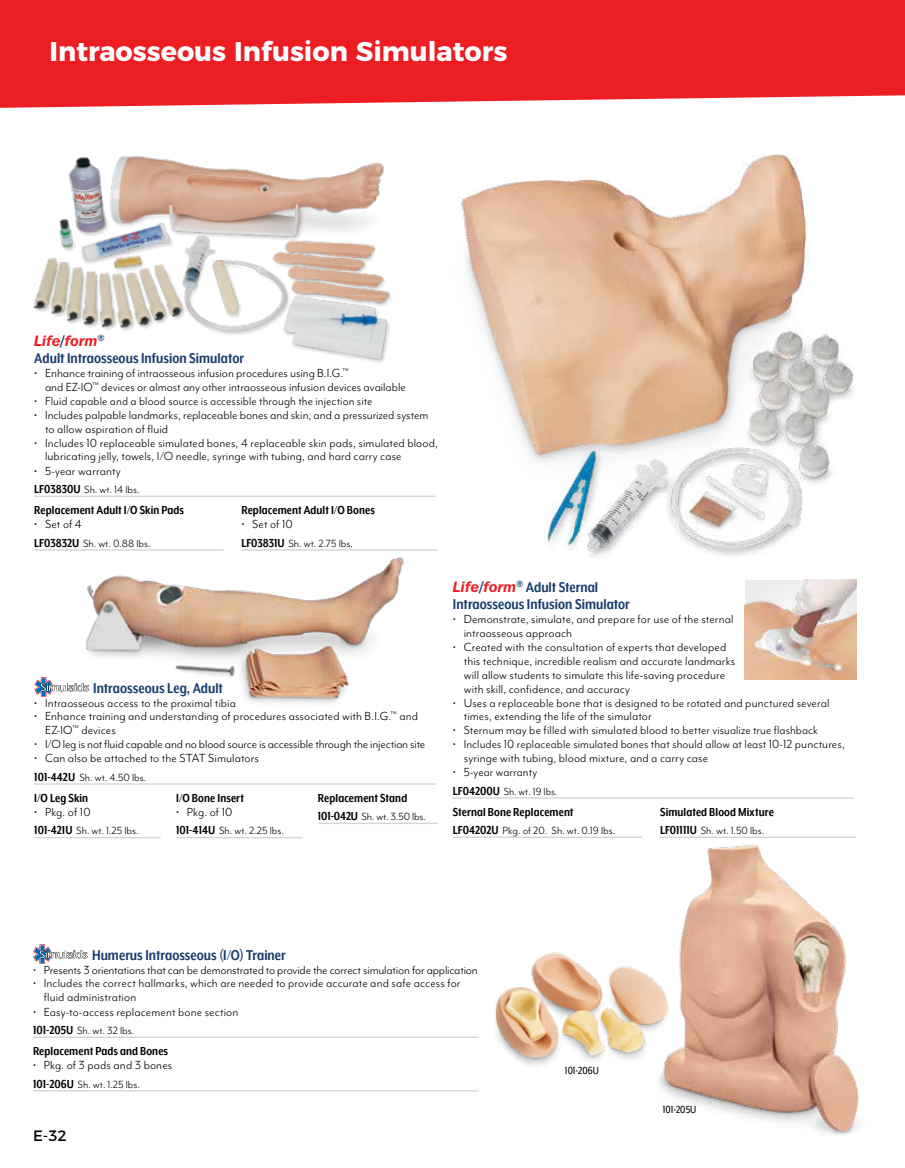
<style>
.page{position:relative;width:905px;height:1168px;background:#fff}
.page>*{position:absolute;margin:0;border:0;box-sizing:border-box;transform-origin:0 0}
.t1{font:700 27px "Montserrat";color:#fff}
.t2{font:700 16.5px/17.2px "Mr Eaves XL Mod Nar OT";color:#193e6e}
.t3{font:italic 600 15px "Franklin Gothic IT Cby BT";letter-spacing:.005em;color:#ed1d24}
.t4{font:15px "Montserrat";color:#000}
.t5{font:13.5px/14px "Mr Eaves Mod OT";letter-spacing:.005em;color:#000}
.t6{font:700 13.5px "Mr Eaves XL Mod Nar OT";letter-spacing:.01em;color:#000}
.t7{font:13.5px "Mr Eaves Mod OT";letter-spacing:-.015em;color:#000}
.t8{font:12px "Mr Eaves Mod OT";color:#000}
.t9{font:12px "Mr Eaves XL Mod Nar OT";letter-spacing:.005em;color:#000}
.s1{color:#193e6e}
.s2{font-family:"Mr Eaves XL Mod Nar OT";font-weight:700;font-size:13.5px}
.s3{font-family:"Franklin Gothic IT Cby BT";font-weight:600;font-style:italic;font-size:15px;color:#ed1d24}
.s4{font-family:"Franklin Gothic IT Cby BT";font-weight:600;font-style:italic;font-size:15px}
</style>
<div class="page">
<div style="left:0;top:0;width:904px;height:108px;background:#ed1d24"></div>
<img style="left:435px;top:153px;width:419px;height:404px">
<img style="left:744px;top:580px;width:112px;height:99px">
<img style="left:33px;top:155px;width:359px;height:208px">
<hr style="left:34px;top:495px;width:401px;height:2px;background:#d5d7d8">
<hr style="left:34px;top:549px;width:189px;height:2px;background:#d5d7d8">
<hr style="left:241px;top:549px;width:196px;height:2px;background:#d5d7d8">
<hr style="left:453px;top:797px;width:400px;height:2px;background:#d5d7d8">
<hr style="left:453px;top:836px;width:189px;height:2px;background:#d5d7d8">
<hr style="left:660px;top:836px;width:196px;height:2px;background:#d5d7d8">
<img style="left:79px;top:549px;width:332px;height:155px">
<svg style="left:34px;top:677px;width:56px;height:20px"></svg>
<hr style="left:34px;top:783px;width:401px;height:2px;background:#d5d7d8">
<hr style="left:34px;top:837px;width:127px;height:1px;background:#d5d7d8">
<hr style="left:176px;top:837px;width:126px;height:1px;background:#d5d7d8">
<hr style="left:318px;top:822px;width:120px;height:2px;background:#d5d7d8">
<img style="left:659px;top:845px;width:200px;height:291px">
<img style="left:495px;top:945px;width:184px;height:136px">
<svg style="left:33px;top:944px;width:56px;height:20px"></svg>
<hr style="left:33px;top:1036px;width:445px;height:2px;background:#d5d7d8">
<hr style="left:33px;top:1090px;width:445px;height:1px;background:#d5d7d8">
<h1 class="t1" style="left:50px;top:29px;width:459px">Intraosseous Infusion Simulators</h1>
<p class="t3" style="left:34px;top:332px;width:72px">Life<span class="s1">/</span>form<sup>®</sup></p>
<p class="t2" style="left:34px;top:349px;width:211px">Adult Intraosseous Infusion Simulator</p>
<p class="t5" style="left:45px;top:366px;width:362px;text-indent:-11px">• Enhance training of intraosseous infusion procedures using B.I.G.<sup>™<br></sup>and EZ-IO<sup>™</sup> devices or almost any other intraosseous infusion devices available</p>
<p class="t5" style="left:34px;top:394px;width:339px">• Fluid capable and a blood source is accessible through the injection site</p>
<p class="t5" style="left:45px;top:408px;width:385px;text-indent:-11px">• Includes palpable landmarks, replaceable bones and skin, and a pressurized system to allow aspiration of fluid</p>
<p class="t5" style="left:45px;top:436px;width:394px;text-indent:-11px">• Includes 10 replaceable simulated bones, 4 replaceable skin pads, simulated blood, lubricating jelly, towels, I/O needle, syringe with tubing, and hard carry case</p>
<p class="t5" style="left:34px;top:464px;width:88px">• 5-year warranty</p>
<p class="t8" style="left:34px;top:483px;width:107px"><span class="s2">LF03830U</span> Sh. wt. 14 lbs.</p>
<p class="t6" style="left:34px;top:503px;width:151px">Replacement Adult I/O Skin Pads</p>
<p class="t5" style="left:34px;top:517px;width:49px">• Set of 4</p>
<p class="t8" style="left:34px;top:537px;width:118px"><span class="s2">LF03832U</span> Sh. wt. 0.88 lbs.</p>
<p class="t6" style="left:241px;top:503px;width:135px">Replacement Adult I/O Bones</p>
<p class="t5" style="left:241px;top:517px;width:53px">• Set of 10</p>
<p class="t8" style="left:241px;top:537px;width:113px"><span class="s2">LF03831U</span> Sh. wt. 2.75 lbs.</p>
<p class="t2" style="left:93px;top:679px;width:131px">Intraosseous Leg, Adult</p>
<p class="t5" style="left:34px;top:696px;width:203px">• Intraosseous access to the proximal tibia</p>
<p class="t5" style="left:45px;top:710px;width:374px;text-indent:-11px">• Enhance training and understanding of procedures associated with B.I.G.<sup>™</sup> and<br>EZ-IO<sup>™</sup> devices</p>
<p class="t5" style="left:34px;top:737px;width:392px">• I/O leg is not fluid capable and no blood source is accessible through the injection site</p>
<p class="t5" style="left:34px;top:751px;width:226px">• Can also be attached to the STAT Simulators</p>
<p class="t8" style="left:34px;top:771px;width:113px"><span class="s2">101-442U</span> Sh. wt. 4.50 lbs.</p>
<p class="t6" style="left:34px;top:790px;width:55px">I/O Leg Skin</p>
<p class="t5" style="left:34px;top:805px;width:58px">• Pkg. of 10</p>
<p class="t8" style="left:34px;top:824px;width:106px"><span class="s2">101-421U</span> Sh. wt. 1.25 lbs.</p>
<p class="t6" style="left:176px;top:790px;width:69px">I/O Bone Insert</p>
<p class="t5" style="left:176px;top:805px;width:58px">• Pkg. of 10</p>
<p class="t8" style="left:176px;top:824px;width:109px"><span class="s2">101-414U</span> Sh. wt. 2.25 lbs.</p>
<p class="t6" style="left:318px;top:790px;width:91px">Replacement Stand</p>
<p class="t8" style="left:318px;top:810px;width:109px"><span class="s2">101-042U</span> Sh. wt. 3.50 lbs.</p>
<p class="t2" style="left:453px;top:578px;width:178px"><span class="s3">Life</span><span class="s4">/</span><span class="s3">form</span><sup>®</sup> Adult Sternal<br>Intraosseous Infusion Simulator</p>
<p class="t5" style="left:464px;top:612px;width:271px;text-indent:-11px">• Demonstrate, simulate, and prepare for use of the sternal intraosseous approach</p>
<p class="t5" style="left:464px;top:640px;width:273px;text-indent:-11px">• Created with the consultation of experts that developed this technique, incredible realism and accurate landmarks will allow students to simulate this life-saving procedure with skill, confidence, and accuracy</p>
<p class="t5" style="left:464px;top:696px;width:367px;text-indent:-11px">• Uses a replaceable bone that is designed to be rotated and punctured several times, extending the life of the simulator</p>
<p class="t5" style="left:453px;top:723px;width:366px">• Sternum may be filled with simulated blood to better visualize true flashback</p>
<p class="t5" style="left:464px;top:737px;width:382px;text-indent:-11px">• Includes 10 replaceable simulated bones that should allow at least 10-12 punctures, syringe with tubing, blood mixture, and a carry case</p>
<p class="t5" style="left:453px;top:765px;width:86px">• 5-year warranty</p>
<p class="t8" style="left:453px;top:784px;width:106px"><span class="s2">LF04200U</span> Sh. wt. 19 lbs.</p>
<p class="t6" style="left:453px;top:804px;width:122px">Sternal Bone Replacement</p>
<p class="t8" style="left:453px;top:824px;width:164px"><span class="s2">LF04202U</span> Pkg. of 20. Sh. wt. 0.19 lbs.</p>
<p class="t6" style="left:660px;top:804px;width:115px">Simulated Blood Mixture</p>
<p class="t8" style="left:660px;top:824px;width:106px"><span class="s2">LF01111U</span> Sh. wt. 1.50 lbs.</p>
<p class="t2" style="left:92px;top:946px;width:195px">Humerus Intraosseous (I/O) Trainer</p>
<p class="t7" style="left:33px;top:962px;width:446px">• Presents 3 orientations that can be demonstrated to provide the correct simulation for application</p>
<p class="t5" style="left:44px;top:976px;width:418px;text-indent:-11px">• Includes the correct hallmarks, which are needed to provide accurate and safe access for fluid administration</p>
<p class="t5" style="left:33px;top:1005px;width:207px">• Easy-to-access replacement bone section</p>
<p class="t8" style="left:33px;top:1024px;width:103px"><span class="s2">101-205U</span> Sh. wt. 32 lbs.</p>
<p class="t6" style="left:33px;top:1043px;width:137px">Replacement Pads and Bones</p>
<p class="t5" style="left:33px;top:1058px;width:141px">• Pkg. of 3 pads and 3 bones</p>
<p class="t8" style="left:33px;top:1077px;width:108px"><span class="s2">101-206U</span> Sh. wt. 1.25 lbs.</p>
<p class="t4" style="left:33px;top:1123px;width:35px">E-32</p>
<p class="t9" style="left:565px;top:1063px;width:35px">101-206U</p>
<p class="t9" style="left:662px;top:1103px;width:35px">101-205U</p>
</div>
